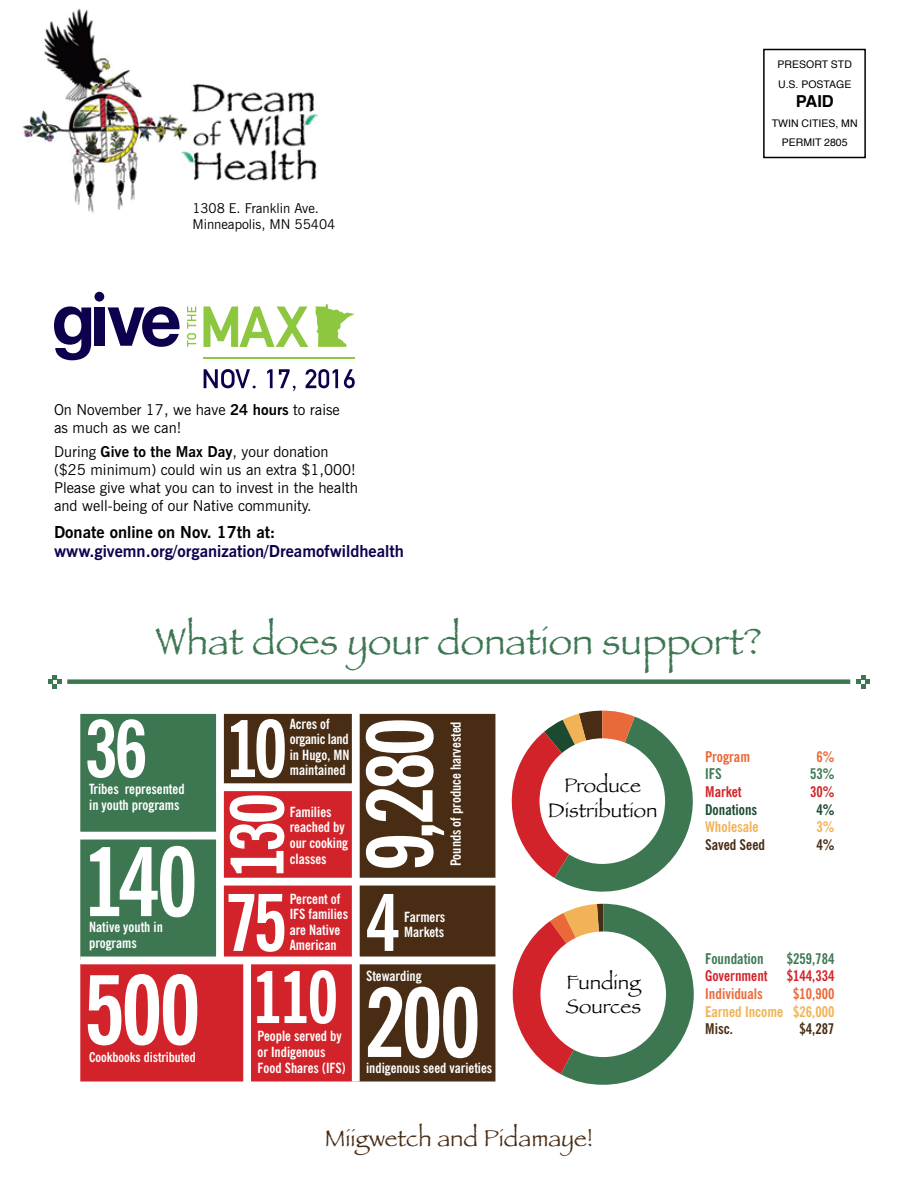
<style>
.page{position:relative;width:918px;height:1188px;background:#fff}
.page>*{position:absolute;margin:0;border:0;box-sizing:border-box;transform-origin:0 0}
.t1{font:700 condensed 95.25px "News Gothic BT";letter-spacing:-.035em;color:#fff}
.t2{font:700 condensed 90.45px "News Gothic BT";color:#fff}
.t3{font:700 condensed 78.6px "News Gothic BT";color:#fff}
.t4{font:700 condensed 73.05px "News Gothic BT";color:#fff}
.t5{font:700 condensed 71.85px "News Gothic BT";color:#fff}
.t6{font:39px "Papyrus";color:#3d7752}
.t7{font:24px "Papyrus";color:#482c14}
.t8{font:20.55px/24.6px "Papyrus";color:#000;text-align:center}
.t9{font:700 16.5px "News Gothic BT";color:#0f004e}
.t10{font:700 16.5px "News Gothic BT";color:#000}
.t11{font:700 16.5px "Helvetica";color:#000}
.t12{font:15px/18px "News Gothic BT";color:#000}
.t13{font:700 condensed 14.7px "News Gothic BT";color:#f1b355}
.t14{font:700 condensed 14.7px "News Gothic BT";color:#e96939}
.t15{font:700 condensed 14.7px "News Gothic BT";color:#d2232a}
.t16{font:700 condensed 14.7px "News Gothic BT";color:#3d7752}
.t17{font:700 condensed 14.7px "News Gothic BT";color:#482c14}
.t18{font:700 condensed 14.7px "News Gothic BT";color:#1b4a30}
.t19{font:700 condensed 14.1px/15.6px "News Gothic BT";color:#fff}
.t20{font:13.5px/16.5px "News Gothic BT";color:#000}
.t21{font:700 condensed 13.5px "News Gothic BT";color:#fff}
.t22{font:10.5px/19.5px "Helvetica";color:#000}
.s1{font-weight:700}
</style>
<div class="page">
<img style="left:22px;top:8px;width:297px;height:205px">
<svg style="left:203px;top:306px;width:106px;height:41px"></svg>
<svg style="left:54px;top:306px;width:37px;height:54px"></svg>
<div style="left:94px;top:307px;width:11px;height:39px;background:#0f004e"></div>
<svg style="left:108px;top:306px;width:72px;height:41px"></svg>
<div style="left:94px;top:292px;width:10px;height:10px;background:#0f004e;border-radius:50%"></div>
<svg style="left:187px;top:306px;width:9px;height:41px"></svg>
<svg style="left:315px;top:304px;width:40px;height:43px"></svg>
<svg style="left:204px;top:369px;width:52px;height:19px"></svg>
<svg style="left:267px;top:369px;width:6px;height:19px"></svg>
<svg style="left:279px;top:369px;width:17px;height:22px"></svg>
<svg style="left:306px;top:369px;width:32px;height:19px"></svg>
<svg style="left:344px;top:369px;width:11px;height:19px"></svg>
<hr style="left:204px;top:357px;width:151px;height:2px;background:#8dc63f">
<svg style="left:80px;top:710px;width:530px;height:372px;background:#7b3e2f"></svg>
<svg style="left:499px;top:711px;width:195px;height:374px"></svg>
<div style="left:540px;top:931px;width:126px;height:126px;background:#fff;border-radius:50%"></div>
<div style="left:216px;top:710px;width:8px;height:250px;background:#fff"></div>
<div style="left:352px;top:709px;width:8px;height:373px;background:#fff"></div>
<div style="left:80px;top:957px;width:417px;height:7px;background:#fff"></div>
<div style="left:221px;top:783px;width:135px;height:8px;background:#fff"></div>
<div style="left:77px;top:832px;width:142px;height:8px;background:#fff"></div>
<div style="left:356px;top:878px;width:143px;height:8px;background:#fff"></div>
<div style="left:221px;top:878px;width:135px;height:8px;background:#fff"></div>
<div style="left:243px;top:960px;width:8px;height:122px;background:#fff"></div>
<div style="left:67px;top:679px;width:783px;height:5px;background:#3d7752"></div>
<svg style="left:856px;top:675px;width:14px;height:13px"></svg>
<svg style="left:48px;top:675px;width:13px;height:13px"></svg>
<div style="left:763px;top:49px;width:103px;height:109px;border:2px solid #000"></div>
<p class="t20" style="left:192px;top:199px;width:144px">1308 E. Franklin Ave.<br>Minneapolis, MN 55404</p>
<p class="t22" style="left:778px;top:55px;width:76px">PRESORT STD<br>U.S. POSTAGE</p>
<p class="t11" style="left:796px;top:88px;width:40px">PAID</p>
<p class="t22" style="left:772px;top:114px;width:87px;text-align:center">TWIN CITIES, MN<br>PERMIT 2805</p>
<p class="t12" style="left:54px;top:400px;width:287px">On November 17, we have <span class="s1">24 hours</span> to raise as much as we can!</p>
<p class="t12" style="left:54px;top:443px;width:305px">During <span class="s1">Give to the Max Day</span>, your donation ($25 minimum) could win us an extra $1,000!<br>Please give what you can to invest in the health and well-being of our Native community.</p>
<p class="t10" style="left:54px;top:522px;width:223px">Donate online on Nov. 17th at:</p>
<p class="t9" style="left:54px;top:541px;width:351px">www.givemn.org/organization/Dreamofwildhealth</p>
<h3 class="t6" style="left:156px;top:617px;width:608px">What does your donation support?</h3>
<h3 class="t3" style="left:84px;top:701px;width:65px">36</h3>
<p class="t19" style="left:89px;top:781px;width:97px">Tribes represented in youth programs</p>
<h1 class="t1" style="left:84px;top:824px;width:115px">140</h1>
<p class="t19" style="left:89px;top:919px;width:75px">Native youth in programs</p>
<h1 class="t1" style="left:84px;top:952px;width:118px">500</h1>
<p class="t21" style="left:89px;top:1049px;width:108px">Cookbooks distributed</p>
<p class="t19" style="left:290px;top:716px;width:61px">Acres of organic land in Hugo, MN maintained</p>
<p class="t19" style="left:448px;top:866px;width:146px;rotate:-90deg">Pounds of produce harvested</p>
<h3 class="t3" style="left:226px;top:701px;width:63px">10</h3>
<h2 class="t2" style="left:345px;top:871px;width:155px;rotate:-90deg">9,280</h2>
<h3 class="t4" style="left:213px;top:878px;width:86px;rotate:-90deg">130</h3>
<h3 class="t3" style="left:226px;top:875px;width:175px">75 4</h3>
<p class="t19" style="left:290px;top:804px;width:60px">Families reached by our cooking classes</p>
<p class="t19" style="left:290px;top:891px;width:60px">Percent of<br>IFS families are Native<br>American</p>
<p class="t19" style="left:404px;top:909px;width:43px">Farmers<br>Markets</p>
<h3 class="t5" style="left:253px;top:953px;width:87px">110</h3>
<p class="t19" style="left:258px;top:1028px;width:90px">People served by or Indigenous<br>Food Shares (IFS)</p>
<p class="t19" style="left:366px;top:968px;width:57px">Stewarding</p>
<h1 class="t1" style="left:364px;top:964px;width:118px">200</h1>
<p class="t19" style="left:366px;top:1060px;width:128px">indigenous seed varieties</p>
<h3 class="t8" style="left:548px;top:773px;width:111px">Produce<br>Distribution</h3>
<h3 class="t8" style="left:566px;top:971px;width:77px;line-height:23.4px;text-align:left">Funding<br>Sources</h3>
<h3 class="t7" style="left:325px;top:1123px;width:270px">Miigwetch and Pidamaye!</h3>
<p class="t14" style="left:705px;top:747px;width:46px">Program</p>
<p class="t14" style="left:816px;top:747px;width:20px">6%</p>
<p class="t16" style="left:705px;top:765px;width:18px">IFS</p>
<p class="t16" style="left:810px;top:765px;width:26px">53%</p>
<p class="t15" style="left:705px;top:783px;width:38px">Market</p>
<p class="t15" style="left:810px;top:783px;width:26px">30%</p>
<p class="t18" style="left:705px;top:800px;width:54px">Donations</p>
<p class="t18" style="left:816px;top:800px;width:20px">4%</p>
<p class="t13" style="left:705px;top:818px;width:55px">Wholesale</p>
<p class="t13" style="left:816px;top:818px;width:20px">3%</p>
<p class="t17" style="left:705px;top:836px;width:61px">Saved Seed</p>
<p class="t17" style="left:816px;top:836px;width:20px">4%</p>
<p class="t16" style="left:705px;top:949px;width:60px">Foundation</p>
<p class="t16" style="left:787px;top:949px;width:49px">$259,784</p>
<p class="t15" style="left:705px;top:967px;width:64px">Government</p>
<p class="t15" style="left:787px;top:967px;width:49px">$144,334</p>
<p class="t14" style="left:705px;top:985px;width:59px">Individuals</p>
<p class="t14" style="left:793px;top:985px;width:43px">$10,900</p>
<p class="t13" style="left:705px;top:1002px;width:131px">Earned Income $26,000</p>
<p class="t17" style="left:705px;top:1020px;width:29px">Misc.</p>
<p class="t17" style="left:800px;top:1020px;width:36px">$4,287</p>
</div>
